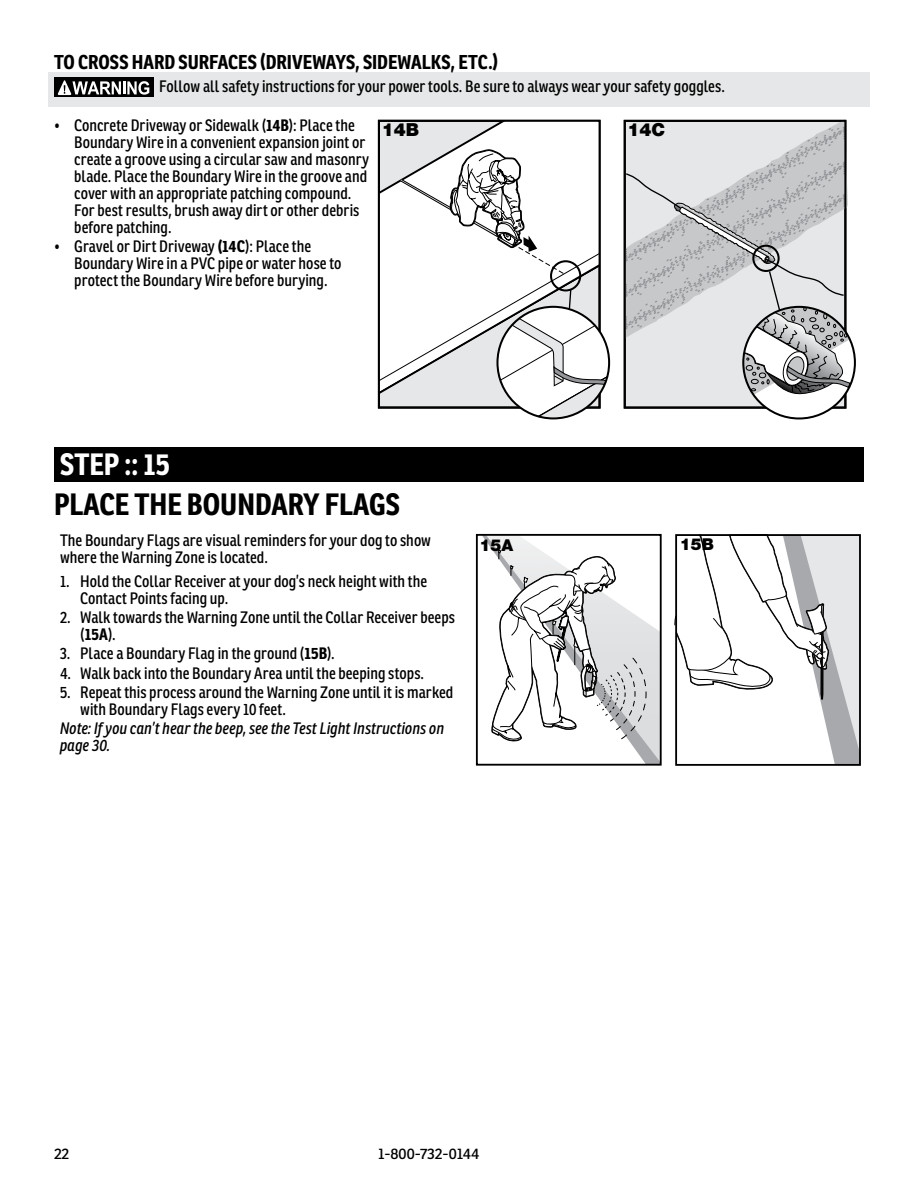
<style>
.page{position:relative;width:918px;height:1188px;background:#fff}
.page>*{position:absolute;margin:0;border:0;box-sizing:border-box;transform-origin:0 0}
.t1{font:700 30px "Ronnia Cond";color:#000}
.t2{font:700 30px "Ronnia Cond";color:#fff}
.t3{font:700 19.5px "Ronnia Cond";letter-spacing:-.005em;color:#000}
.t4{font:900 18px "Helvetica Neue LT Std";color:#000}
.t5{font:900 16.35px "Helvetica Neue LT Std";color:#000}
.t6{font:16.2px/17.1px "Ronnia Cond";color:#000}
.t7{font:italic 16.2px/17.1px "Ronnia Cond";letter-spacing:.005em;color:#000}
.t8{font:15px "Ronnia";color:#000}
.s1{font-weight:700}
</style>
<div class="page">
<div style="left:48px;top:72px;width:822px;height:34px;background:#e6e7e8"></div>
<div style="left:54px;top:77px;width:100px;height:20px;background:#000"></div>
<svg style="left:58px;top:80px;width:91px;height:15px"></svg>
<div style="left:381px;top:123px;width:68px;height:64px;background:#e6e7e8"></div>
<svg style="left:381px;top:187px;width:18px;height:219px"></svg>
<svg style="left:449px;top:123px;width:53px;height:26px"></svg>
<div style="left:378px;top:120px;width:223px;height:289px;border:2px solid #000"></div>
<svg style="left:399px;top:149px;width:211px;height:270px"></svg>
<svg style="left:624px;top:119px;width:232px;height:301px;background:#cccdce"></svg>
<div style="left:54px;top:447px;width:810px;height:34px;background:#000"></div>
<svg style="left:483px;top:535px;width:179px;height:231px"></svg>
<div style="left:476px;top:534px;width:185px;height:232px;border:2px solid #000"></div>
<svg style="left:678px;top:537px;width:180px;height:226px"></svg>
<div style="left:675px;top:534px;width:186px;height:232px;border:2px solid #000"></div>
<p class="t3" style="left:54px;top:49px;width:446px">TO CROSS HARD SURFACES (DRIVEWAYS, SIDEWALKS, ETC.)</p>
<p class="t6" style="left:159px;top:78px;width:567px">Follow all safety instructions for your power tools. Be sure to always wear your safety goggles.</p>
<p class="t6" style="left:74px;top:117px;width:296px;text-indent:-20px">• Concrete Driveway or Sidewalk (<span class="s1">14B</span>): Place the Boundary Wire in a convenient expansion joint or create a groove using a circular saw and masonry blade. Place the Boundary Wire in the groove and cover with an appropriate patching compound.<br>For best results, brush away dirt or other debris before patching.</p>
<p class="t6" style="left:74px;top:238px;width:269px;text-indent:-20px">• Gravel or Dirt Driveway <span class="s1">(14C</span>): Place the<br>Boundary Wire in a PVC pipe or water hose to protect the Boundary Wire before burying.</p>
<p class="t4" style="left:382px;top:119px;width:39px">14B</p>
<p class="t4" style="left:628px;top:119px;width:39px">14C</p>
<h1 class="t2" style="left:60px;top:445px;width:112px">STEP :: 15</h1>
<h1 class="t1" style="left:54px;top:485px;width:347px">PLACE THE BOUNDARY FLAGS</h1>
<p class="t6" style="left:60px;top:532px;width:373px">The Boundary Flags are visual reminders for your dog to show where the Warning Zone is located.</p>
<p class="t6" style="left:80px;top:573px;width:348px;text-indent:-20px">1. Hold the Collar Receiver at your dog’s neck height with the<br>Contact Points facing up.</p>
<p class="t6" style="left:80px;top:609px;width:376px;text-indent:-20px">2. Walk towards the Warning Zone until the Collar Receiver beeps (<span class="s1">15A</span>).</p>
<p class="t6" style="left:60px;top:645px;width:276px">3. Place a Boundary Flag in the ground (<span class="s1">15B</span>).</p>
<p class="t6" style="left:60px;top:664px;width:366px">4. Walk back into the Boundary Area until the beeping stops.</p>
<p class="t6" style="left:80px;top:683px;width:375px;text-indent:-20px">5. Repeat this process around the Warning Zone until it is marked with Boundary Flags every 10 feet.</p>
<p class="t7" style="left:60px;top:720px;width:386px">Note: If you can’t hear the beep, see the Test Light Instructions on page 30.</p>
<p class="t5" style="left:480px;top:535px;width:35px">15A</p>
<p class="t5" style="left:680px;top:535px;width:35px">15B</p>
<p class="t8" style="left:54px;top:1144px;width:17px">22</p>
<p class="t8" style="left:378px;top:1144px;width:103px">1-800-732-0144</p>
</div>
